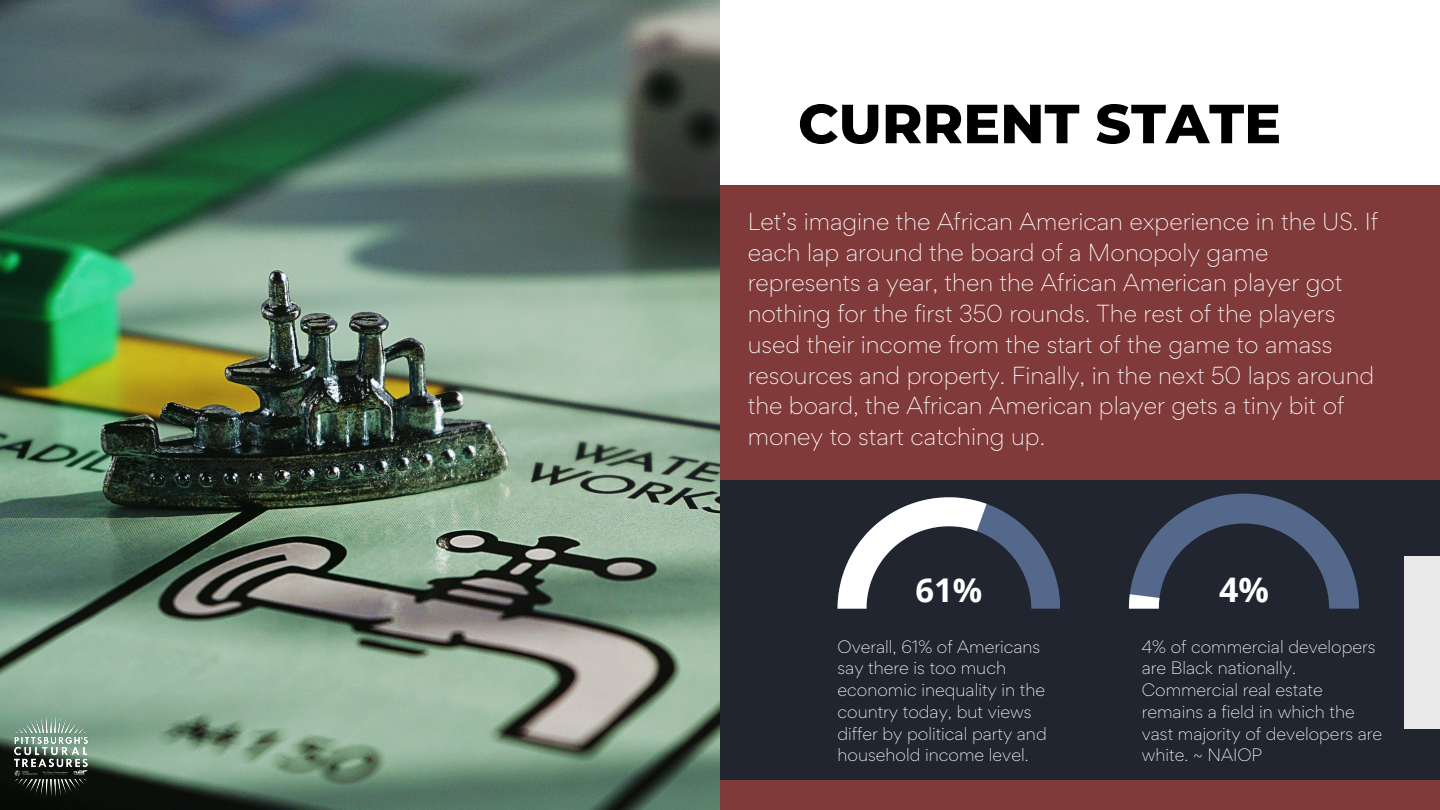
<style>
.page{position:relative;width:1440px;height:810px;background:#fff}
.page>*{position:absolute;margin:0;border:0;box-sizing:border-box;transform-origin:0 0}
.t1{font:800 55px "Montserrat";color:#000}
.t2{font:700 33.8px "Open Sans";color:#fff}
.t3{font:700 32.8px "Open Sans";color:#fff}
.t4{font:300 22px/30.8px "Gordita";color:#fff}
.t5{font:300 16px/21.8px "Gordita";color:#fff}
</style>
<div class="page">
<div style="left:0;top:185px;width:1440px;height:625px;background:#803a3a"></div>
<div style="left:6px;top:480px;width:1434px;height:300px;background:#20252f"></div>
<div style="left:1404px;top:556px;width:36px;height:173px;background:#e9e9e9"></div>
<img style="left:0;top:0;width:720px;height:810px">
<svg style="left:838px;top:497px;width:222px;height:112px"></svg>
<svg style="left:1129px;top:494px;width:230px;height:115px"></svg>
<img style="left:15px;top:716px;width:73px;height:81px">
<h1 class="t1" style="left:798px;top:90px;width:485px">CURRENT STATE</h1>
<p class="t4" style="left:748px;top:206px;width:632px">Let’s imagine the African American experience in the US. If each lap around the board of a Monopoly game represents a year, then the African American player got nothing for the first 350 rounds. The rest of the players used their income from the start of the game to amass resources and property. Finally, in the next 50 laps around the board, the African American player gets a tiny bit of money to start catching up.</p>
<h3 class="t3" style="left:915px;top:567px;width:68px">61%</h3>
<h2 class="t2" style="left:1219px;top:565px;width:51px">4%</h2>
<p class="t5" style="left:838px;top:635px;width:211px">Overall, 61% of Americans say there is too much economic inequality in the country today, but views differ by political party and household income level.</p>
<p class="t5" style="left:1142px;top:635px;width:242px">4% of commercial developers are Black nationally.<br>Commercial real estate remains a field in which the vast majority of developers are white. ~ NAIOP</p>
</div>
